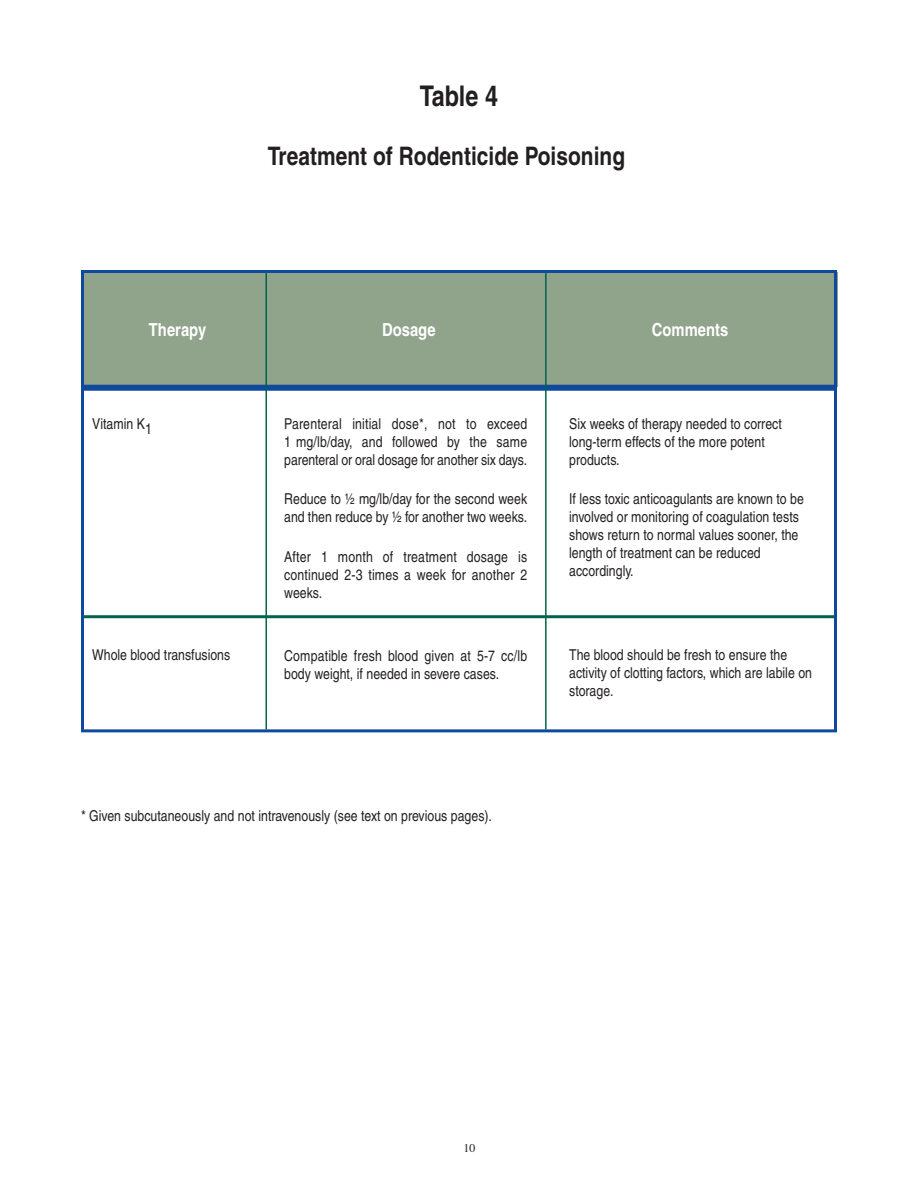
<style>
.page{position:relative;width:918px;height:1188px;background:#fff}
.page>*{position:absolute;margin:0;border:0;box-sizing:border-box;transform-origin:0 0}
.t1{font:700 condensed 28.5px "Helvetica";letter-spacing:-.005em;color:#231f20}
.t2{font:700 condensed 25.5px "Helvetica";color:#231f20}
.t3{font:700 condensed 18px "Helvetica";color:#fff}
.t4{font:condensed 15px/18px "Helvetica";color:#231f20}
.t5{font:12px "Times";color:#231f20}
</style>
<div class="page">
<div style="left:82px;top:272px;width:756px;height:115px;background:#90a38b"></div>
<div style="left:81px;top:385px;width:756px;height:6px;background:#0f499d"></div>
<hr style="left:81px;top:615px;width:756px;height:3px;background:#00644d">
<hr style="left:265px;top:270px;width:2px;height:459px;background:#00644d">
<hr style="left:545px;top:271px;width:2px;height:458px;background:#00644d">
<div style="left:81px;top:270px;width:756px;height:462px;border:3px solid #0f499d"></div>
<h1 class="t1" style="left:420px;top:86px;width:80px">Table 4</h1>
<h2 class="t2" style="left:268px;top:147px;width:359px">Treatment of Rodenticide Poisoning</h2>
<p class="t3" style="left:149px;top:323px;width:59px">Therapy</p>
<p class="t3" style="left:382px;top:323px;width:55px">Dosage</p>
<p class="t3" style="left:652px;top:323px;width:78px">Comments</p>
<p class="t4" style="left:92px;top:416px;width:61px">Vitamin K1</p>
<p class="t4" style="left:92px;top:648px;width:140px">Whole blood transfusions</p>
<p class="t4" style="left:284px;top:416px;width:244px;text-align:justify">Parenteral initial dose*, not to exceed 1 mg/lb/day, and followed by the same parenteral or oral dosage for another six days.</p>
<p class="t4" style="left:284px;top:491px;width:244px">Reduce to ½ mg/lb/day for the second week and then reduce by ½ for another two weeks.</p>
<p class="t4" style="left:284px;top:549px;width:245px;text-align:justify">After 1 month of treatment dosage is continued 2-3 times a week for another 2 weeks.</p>
<p class="t4" style="left:284px;top:648px;width:244px">Compatible fresh blood given at 5-7 cc/lb body weight, if needed in severe cases.</p>
<p class="t4" style="left:569px;top:416px;width:214px">Six weeks of therapy needed to correct long-term effects of the more potent products.</p>
<p class="t4" style="left:569px;top:491px;width:236px">If less toxic anticoagulants are known to be involved or monitoring of coagulation tests shows return to normal values sooner, the length of treatment can be reduced accordingly.</p>
<p class="t4" style="left:569px;top:647px;width:244px">The blood should be fresh to ensure the activity of clotting factors, which are labile on storage.</p>
<p class="t4" style="left:81px;top:808px;width:413px">* Given subcutaneously and not intravenously (see text on previous pages).</p>
<p class="t5" style="left:463px;top:1141px;width:13px">10</p>
</div>
